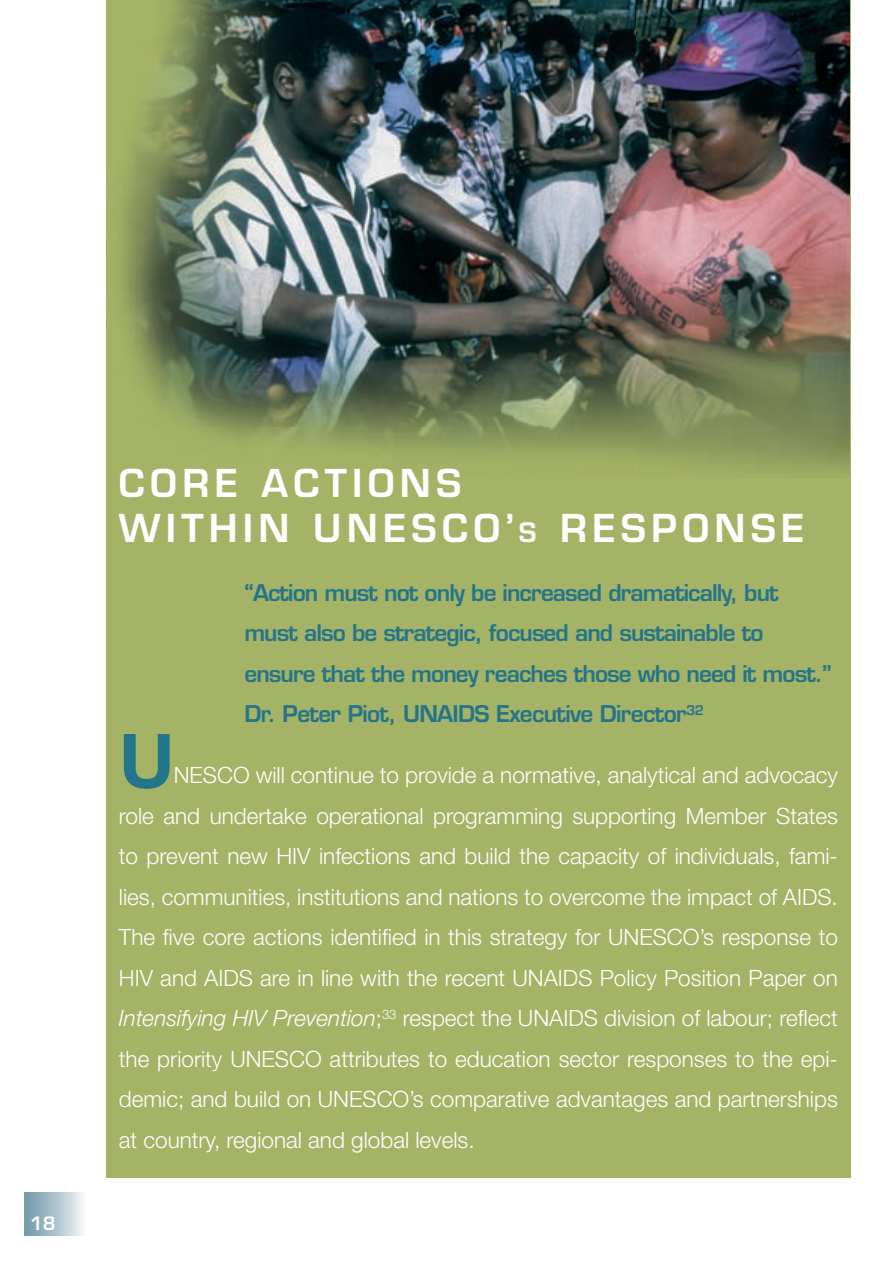
<style>
.page{position:relative;width:893px;height:1263px;background:#fff}
.page>*{position:absolute;margin:0;border:0;box-sizing:border-box;transform-origin:0 0}
.t1{font:700 75px "Helvetica Neue";color:#24748a}
.t2{font:600 37.5px/45px "Eurostile LT";letter-spacing:.14em;color:#fff}
.t3{font:300 22.5px/40.5px "Helvetica Neue";color:#fff;text-align:justify}
.t4{font:600 22.5px/40.5px "Eurostile LT";letter-spacing:-.04em;color:#24748a}
.t5{font:600 18px "Eurostile LT";color:#fff}
.s1{font-size:26.25px}
.s2{font-style:italic}
</style>
<div class="page">
<div style="left:106px;top:0;width:744px;height:1178px;background:#a4b366"></div>
<img style="left:121px;top:0;width:728px;height:471px">
<div style="left:25px;top:1193px;width:63px;height:42px;background:linear-gradient(to right,#6e96a8,#fbfbfc)"></div>
<p class="t5" style="left:30px;top:1216px;width:27px">18</p>
<h2 class="t2" style="left:119px;top:465px;width:687px">CORE ACTIONS<br>WITHIN UNESCO’<span class="s1">S</span> RESPONSE</h2>
<p class="t4" style="left:244px;top:575px;width:588px">“Action must not only be increased dramatically, but must also be strategic, focused and sustainable to ensure that the money reaches those who need it most.” Dr. Peter Piot, UNAIDS Executive Director<sup>32</sup></p>
<h1 class="t1" style="left:119px;top:734px;width:57px">U</h1>
<p class="t3" style="left:119px;top:757px;width:720px;text-indent:55px">NESCO will continue to provide a normative, analytical and advocacy role and undertake operational programming supporting Member States to prevent new HIV infections and build the capacity of individuals, fami&shy;lies, communities, institutions and nations to overcome the impact of AIDS.<br>The five core actions identified in this strategy for UNESCO’s response to HIV and AIDS are in line with the recent UNAIDS Policy Position Paper on <span class="s2">Intensifying HIV Prevention</span>;<sup>33</sup> respect the UNAIDS division of labour; reflect the priority UNESCO attributes to education sector responses to the epi&shy;demic; and build on UNESCO’s comparative advantages and partnerships at country, regional and global levels.</p>
</div>
